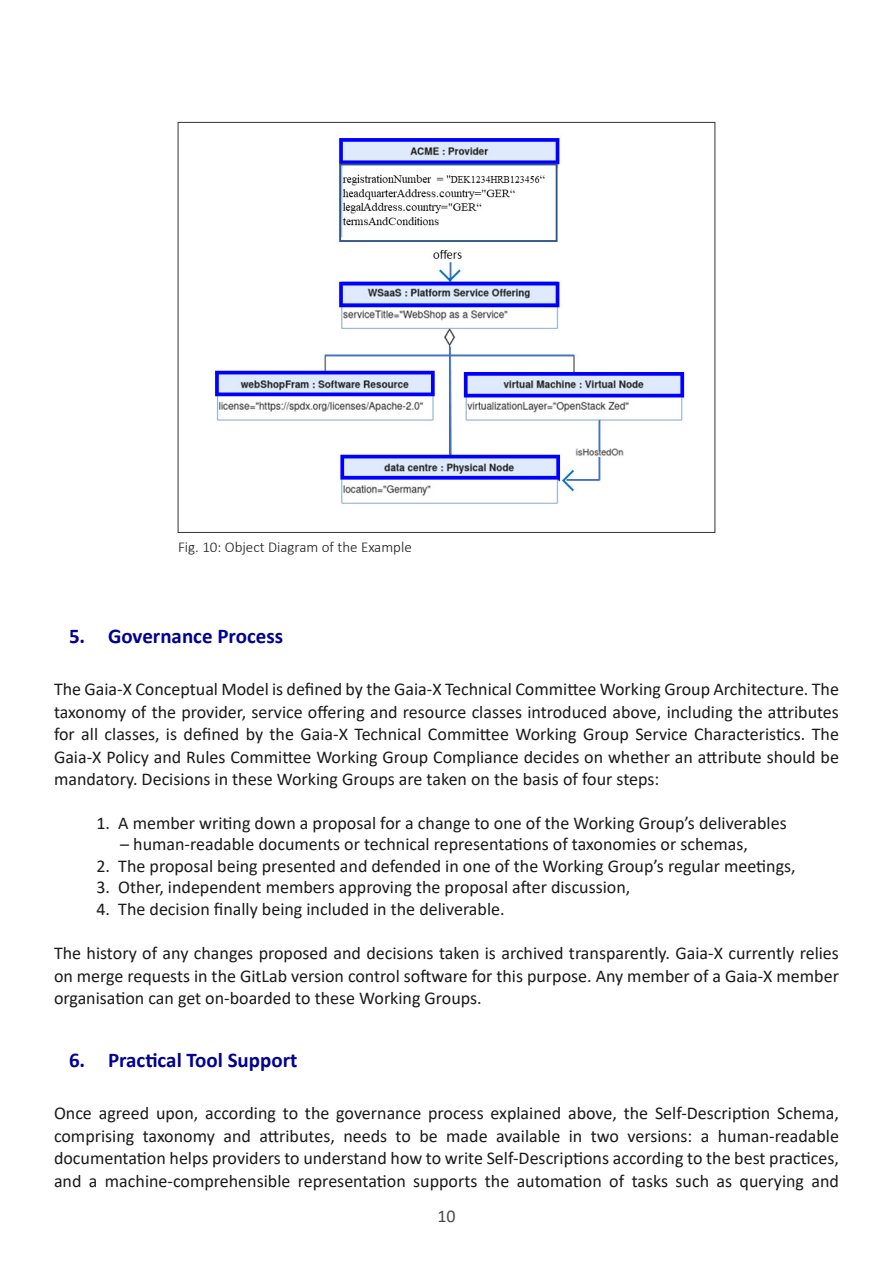
<style>
.page{position:relative;width:893px;height:1263px;background:#fff}
.page>*{position:absolute;margin:0;border:0;box-sizing:border-box;transform-origin:0 0}
.t1{font:700 21px "Calibri";color:#000094}
.t2{font:18px/22.5px "Calibri";color:#1a1a1a;text-align:justify}
.t3{font:18px "Calibri";color:#4d4d4d}
.t4{font:300 15px "Calibri";color:#1a1a1a}
</style>
<div class="page">
<img style="left:215px;top:138px;width:470px;height:366px">
<p class="t4" style="left:178px;top:538px;width:235px">Fig. 10: Object Diagram of the Example</p>
<p class="t1" style="left:69px;top:621px;width:216px">5. Governance Process</p>
<p class="t2" style="left:54px;top:678px;width:786px">The Gaia-X Conceptual Model is defined by the Gaia-X Technical Committee Working Group Architecture. The taxonomy of the provider, service offering and resource classes introduced above, including the attributes for all classes, is defined by the Gaia-X Technical Committee Working Group Service Characteristics. The Gaia-X Policy and Rules Committee Working Group Compliance decides on whether an attribute should be mandatory. Decisions in these Working Groups are taken on the basis of four steps:</p>
<p class="t2" style="left:97px;top:811px;width:692px">1. A member writing down a proposal for a change to one of the Working Group’s deliverables</p>
<p class="t2" style="left:120px;top:832px;width:629px">– human-readable documents or technical representations of taxonomies or schemas,</p>
<p class="t2" style="left:97px;top:854px;width:701px">2. The proposal being presented and defended in one of the Working Group’s regular meetings,</p>
<p class="t2" style="left:97px;top:876px;width:535px">3. Other, independent members approving the proposal after discussion,</p>
<p class="t2" style="left:97px;top:897px;width:410px">4. The decision finally being included in the deliverable.</p>
<p class="t2" style="left:54px;top:941px;width:786px">The history of any changes proposed and decisions taken is archived transparently. Gaia-X currently relies on merge requests in the GitLab version control software for this purpose. Any member of a Gaia-X member organisation can get on-boarded to these Working Groups.</p>
<p class="t1" style="left:69px;top:1045px;width:230px">6. Practical Tool Support</p>
<p class="t2" style="left:54px;top:1101px;width:786px">Once agreed upon, according to the governance process explained above, the Self-Description Schema, comprising taxonomy and attributes, needs to be made available in two versions: a human-readable documentation helps providers to understand how to write Self-Descriptions according to the best practices, and a machine-comprehensible representation supports the automation of tasks such as querying and</p>
<p class="t3" style="left:437px;top:1204px;width:20px">10</p>
</div>
